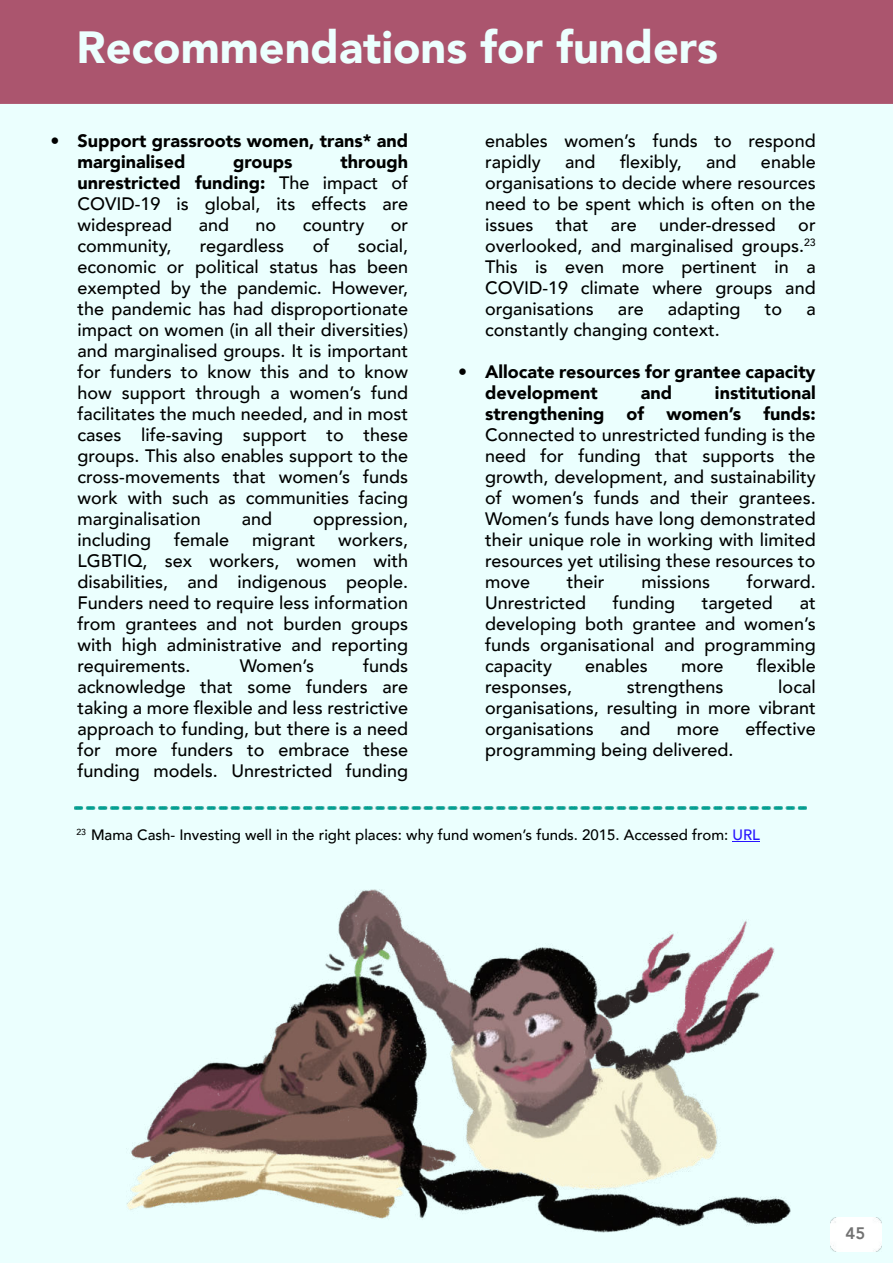
<style>
.page{position:relative;width:893px;height:1263px;background:#fff}
.page>*{position:absolute;margin:0;border:0;box-sizing:border-box;transform-origin:0 0}
.t1{font:900 45px "Avenir";color:#ecfffe}
.t2{font:500 18px/21px "Avenir";color:#000;text-align:justify}
.t3{font:900 18px/21px "Avenir";color:#000}
.t4{font:800 16.65px "Avenir";color:#727272}
.t5{font:500 15px "Avenir";color:#000}
.s1{font-weight:900}
.s2{color:#2713ff}
</style>
<div class="page">
<div style="left:0;top:103px;width:892px;height:1160px;background:#ebfffe"></div>
<img style="left:126px;top:889px;width:664px;height:344px">
<img style="left:75px;top:807px;width:731px;height:3px">
<svg style="left:733px;top:841px;width:27px;height:1px"></svg>
<div style="left:0;top:0;width:893px;height:103px;background:#ab556e"></div>
<img style="left:830px;top:1217px;width:51px;height:34px">
<h1 class="t1" style="left:77px;top:9px;width:643px">Recommendations for funders</h1>
<p class="t3" style="left:78px;top:130px;width:332px;text-indent:-27px">• Support grassroots women, trans* and marginalised</p>
<p class="t2" style="left:78px;top:150px;width:332px;text-indent:263px"><span class="s1">through unrestricted funding:</span> The impact of COVID-19 is global, its effects are widespread</p>
<p class="t3" style="left:233px;top:151px;width:61px">groups</p>
<p class="t2" style="left:199px;top:213px;width:32px">and</p>
<p class="t2" style="left:256px;top:213px;width:22px">no</p>
<p class="t2" style="left:303px;top:213px;width:63px">country</p>
<p class="t2" style="left:391px;top:213px;width:19px">or</p>
<p class="t2" style="left:78px;top:234px;width:95px">community,</p>
<p class="t2" style="left:200px;top:234px;width:86px">regardless</p>
<p class="t2" style="left:313px;top:234px;width:18px">of</p>
<p class="t2" style="left:78px;top:234px;width:332px;text-indent:280px">social, economic or political status has been exempted by the pandemic. However, the pandemic has had disproportionate impact on women (in all their diversities) and marginalised groups. It is important for funders to know this and to know how support through a women’s fund facilitates the much needed, and in most cases life-saving support to these groups. This also enables support to the cross-movements that women’s funds work with such as communities facing marginalisation</p>
<p class="t2" style="left:242px;top:507px;width:32px">and</p>
<p class="t2" style="left:313px;top:507px;width:97px">oppression,</p>
<p class="t2" style="left:78px;top:528px;width:75px">including</p>
<p class="t2" style="left:174px;top:528px;width:57px">female</p>
<p class="t2" style="left:252px;top:528px;width:65px">migrant</p>
<p class="t2" style="left:78px;top:528px;width:332px;text-indent:261px">workers, LGBTIQ, sex workers, women with disabilities, and indigenous people.<br>Funders need to require less information from grantees and not burden groups with high administrative and reporting requirements.</p>
<p class="t2" style="left:78px;top:654px;width:332px;text-indent:286px">funds acknowledge that some funders are taking a more flexible and less restrictive approach to funding, but there is a need for more funders to embrace these funding models. Unrestricted funding</p>
<p class="t2" style="left:240px;top:654px;width:76px">Women’s</p>
<p class="t2" style="left:485px;top:129px;width:332px">enables women’s funds to respond rapidly</p>
<p class="t2" style="left:565px;top:150px;width:32px">and</p>
<p class="t2" style="left:620px;top:150px;width:63px">flexibly,</p>
<p class="t2" style="left:706px;top:150px;width:32px">and</p>
<p class="t2" style="left:485px;top:150px;width:332px;text-indent:276px">enable organisations to decide where resources need to be spent which is often on the issues that are under-dressed or overlooked, and marginalised groups.<sup>23<br></sup>This is even more pertinent in a COVID-19 climate where groups and organisations</p>
<p class="t2" style="left:618px;top:297px;width:27px">are</p>
<p class="t2" style="left:668px;top:297px;width:74px">adapting</p>
<p class="t2" style="left:765px;top:297px;width:19px">to</p>
<p class="t2" style="left:806px;top:297px;width:11px">a</p>
<p class="t2" style="left:485px;top:318px;width:236px">constantly changing context.</p>
<p class="t3" style="left:485px;top:361px;width:332px;text-indent:-27px">• Allocate resources for grantee capacity development</p>
<p class="t3" style="left:485px;top:382px;width:332px;text-align:right">institutional<br>strengthening of women’s funds:</p>
<p class="t2" style="left:485px;top:423px;width:332px">Connected to unrestricted funding is the need for funding that supports the growth, development, and sustainability of women’s funds and their grantees.<br>Women’s funds have long demonstrated their unique role in working with limited resources yet utilising these resources to move</p>
<p class="t3" style="left:641px;top:382px;width:33px">and</p>
<p class="t2" style="left:567px;top:570px;width:39px">their</p>
<p class="t2" style="left:641px;top:570px;width:70px">missions</p>
<p class="t2" style="left:747px;top:570px;width:70px">forward.</p>
<p class="t2" style="left:485px;top:591px;width:102px">Unrestricted</p>
<p class="t2" style="left:613px;top:591px;width:64px">funding</p>
<p class="t2" style="left:702px;top:591px;width:73px">targeted</p>
<p class="t2" style="left:485px;top:591px;width:332px;text-indent:315px">at developing both grantee and women’s funds organisational and programming capacity</p>
<p class="t2" style="left:585px;top:654px;width:64px">enables</p>
<p class="t2" style="left:681px;top:654px;width:44px">more</p>
<p class="t2" style="left:757px;top:654px;width:61px">flexible</p>
<p class="t2" style="left:485px;top:675px;width:332px;text-indent:293px">local organisations, resulting in more vibrant organisations</p>
<p class="t2" style="left:485px;top:675px;width:89px">responses,</p>
<p class="t2" style="left:627px;top:675px;width:98px">strengthens</p>
<p class="t2" style="left:620px;top:717px;width:32px">and</p>
<p class="t2" style="left:677px;top:717px;width:44px">more</p>
<p class="t2" style="left:745px;top:717px;width:72px">effective</p>
<p class="t2" style="left:485px;top:738px;width:250px">programming being delivered.</p>
<p class="t5" style="left:76px;top:822px;width:685px"><sup>23</sup> Mama Cash- Investing well in the right places: why fund women’s funds. 2015. Accessed from: <span class="s2">URL</span></p>
<p class="t4" style="left:846px;top:1220px;width:21px">45</p>
</div>
